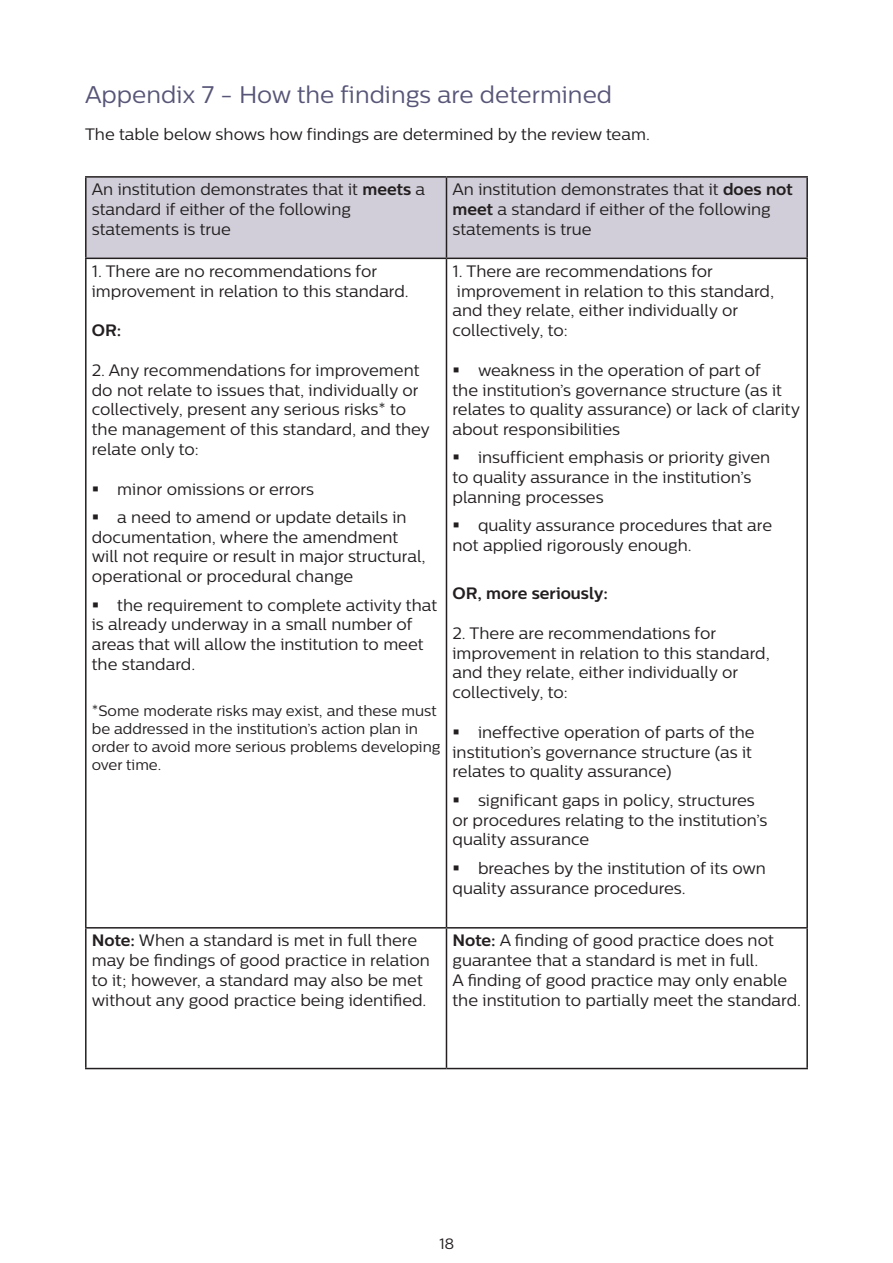
<style>
.page{position:relative;width:893px;height:1263px;background:#fff}
.page>*{position:absolute;margin:0;border:0;box-sizing:border-box;transform-origin:0 0}
.Body{font:24px "Centrale Sans";color:#585678}
.Body-2{font:16.5px/19.8px "Centrale Sans";color:#231f20}
.t1{font:700 16.5px "Centrale Sans";color:#231f20}
.t2{font:15px/18px "Centrale Sans";color:#231f20}
.s1{font-weight:700}
</style>
<div class="page">
<div style="left:87px;top:178px;width:719px;height:80px;background:#d1ced9"></div>
<hr style="left:85px;top:176px;width:361px;height:2px;background:#231f20">
<hr style="left:85px;top:178px;width:2px;height:80px;background:#231f20">
<hr style="left:446px;top:176px;width:362px;height:2px;background:#231f20">
<hr style="left:446px;top:178px;width:1px;height:80px;background:#231f20">
<hr style="left:806px;top:178px;width:2px;height:80px;background:#231f20">
<hr style="left:85px;top:258px;width:361px;height:1px;background:#231f20">
<hr style="left:85px;top:259px;width:2px;height:668px;background:#231f20">
<hr style="left:446px;top:258px;width:362px;height:1px;background:#231f20">
<hr style="left:446px;top:259px;width:1px;height:668px;background:#231f20">
<hr style="left:806px;top:259px;width:2px;height:668px;background:#231f20">
<hr style="left:85px;top:927px;width:361px;height:1px;background:#231f20">
<hr style="left:85px;top:928px;width:2px;height:140px;background:#231f20">
<hr style="left:446px;top:927px;width:362px;height:1px;background:#231f20">
<hr style="left:446px;top:928px;width:1px;height:140px;background:#231f20">
<hr style="left:806px;top:928px;width:2px;height:140px;background:#231f20">
<hr style="left:85px;top:1068px;width:361px;height:1px;background:#231f20">
<hr style="left:446px;top:1068px;width:362px;height:1px;background:#231f20">
<p class="Body" style="left:85px;top:81px;width:529px">Appendix 7 - How the findings are determined</p>
<p class="Body-2" style="left:85px;top:124px;width:566px">The table below shows how findings are determined by the review team.</p>
<p class="Body-2" style="left:92px;top:179px;width:335px">An institution demonstrates that it <span class="s1">meets</span> a standard if either of the following statements is true</p>
<p class="Body-2" style="left:452px;top:179px;width:342px">An institution demonstrates that it <span class="s1">does not meet</span> a standard if either of the following statements is true</p>
<p class="Body-2" style="left:92px;top:261px;width:319px">1. There are no recommendations for improvement in relation to this standard.</p>
<p class="t1" style="left:92px;top:320px;width:31px">OR:</p>
<p class="Body-2" style="left:92px;top:360px;width:340px">2. Any recommendations for improvement do not relate to issues that, individually or collectively, present any serious risks* to the management of this standard, and they relate only to:</p>
<p class="Body-2" style="left:92px;top:479px;width:224px">▪ minor omissions or errors</p>
<p class="Body-2" style="left:92px;top:507px;width:335px">▪ a need to amend or update details in documentation, where the amendment will not require or result in major structural, operational or procedural change</p>
<p class="Body-2" style="left:92px;top:595px;width:347px">▪ the requirement to complete activity that is already underway in a small number of areas that will allow the institution to meet the standard.</p>
<p class="t2" style="left:92px;top:702px;width:350px">*Some moderate risks may exist, and these must be addressed in the institution’s action plan in order to avoid more serious problems developing over time.</p>
<p class="Body-2" style="left:452px;top:261px;width:323px">1. There are recommendations for improvement in relation to this standard, and they relate, either individually or collectively, to:</p>
<p class="Body-2" style="left:452px;top:360px;width:349px">▪ weakness in the operation of part of<br>the institution’s governance structure (as it relates to quality assurance) or lack of clarity about responsibilities</p>
<p class="Body-2" style="left:452px;top:447px;width:319px">▪ insufficient emphasis or priority given to quality assurance in the institution’s planning processes</p>
<p class="Body-2" style="left:452px;top:515px;width:321px">▪ quality assurance procedures that are not applied rigorously enough.</p>
<p class="t1" style="left:452px;top:583px;width:157px">OR, more seriously:</p>
<p class="Body-2" style="left:452px;top:623px;width:319px">2. There are recommendations for improvement in relation to this standard, and they relate, either individually or collectively, to:</p>
<p class="Body-2" style="left:452px;top:722px;width:304px">▪ ineffective operation of parts of the institution’s governance structure (as it relates to quality assurance)</p>
<p class="Body-2" style="left:452px;top:790px;width:316px">▪ significant gaps in policy, structures or procedures relating to the institution’s quality assurance</p>
<p class="Body-2" style="left:452px;top:858px;width:315px">▪ breaches by the institution of its own quality assurance procedures.</p>
<p class="Body-2" style="left:92px;top:930px;width:340px"><span class="s1">Note:</span> When a standard is met in full there may be findings of good practice in relation to it; however, a standard may also be met without any good practice being identified.</p>
<p class="Body-2" style="left:452px;top:930px;width:350px"><span class="s1">Note:</span> A finding of good practice does not guarantee that a standard is met in full.<br>A finding of good practice may only enable the institution to partially meet the standard.</p>
<p class="t2" style="left:439px;top:1234px;width:16px">18</p>
</div>
